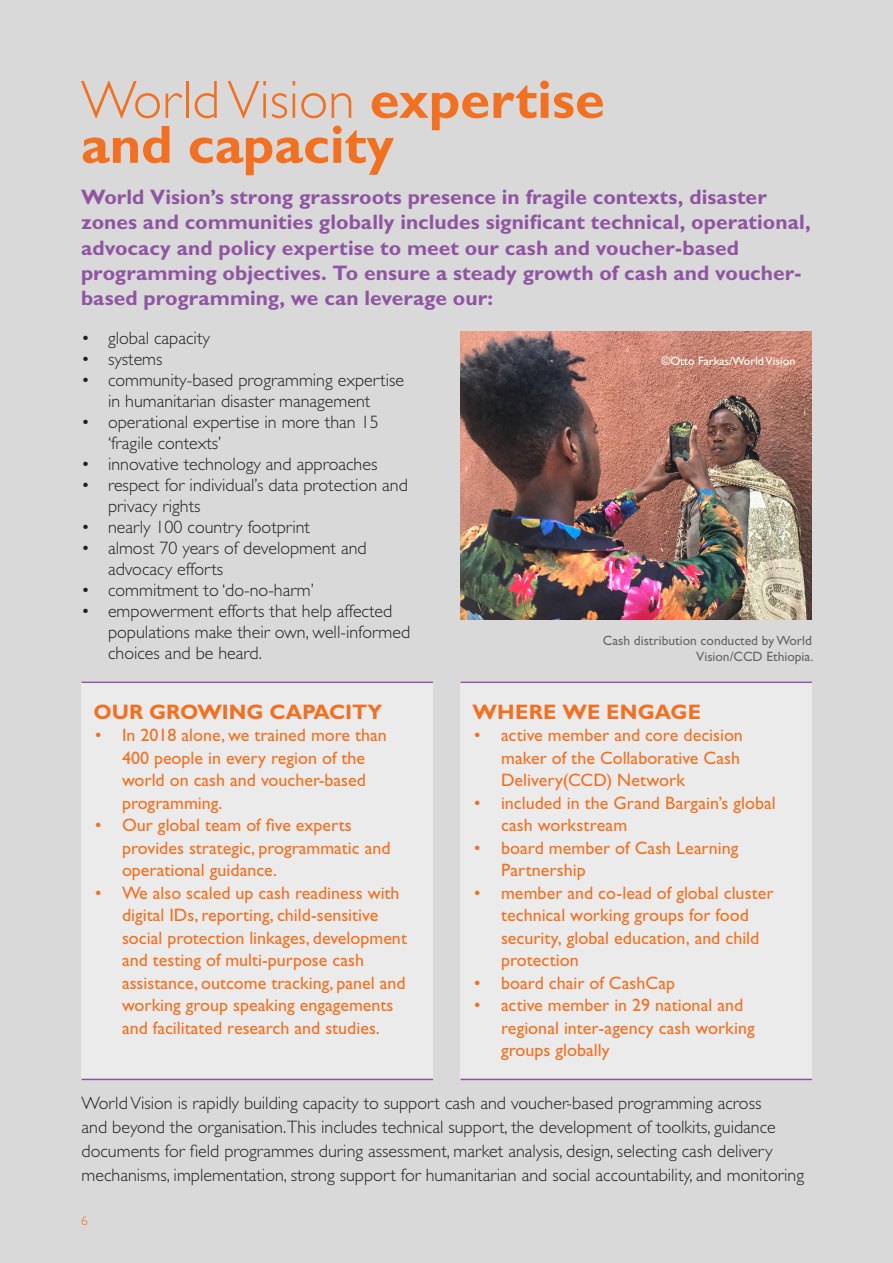
<style>
.page{position:relative;width:893px;height:1263px;background:#fff}
.page>*{position:absolute;margin:0;border:0;box-sizing:border-box;transform-origin:0 0}
.t1{font:700 54px/45px "Gill Sans Std";color:#f37021}
.t2{font:700 21px/25.2px "Gill Sans Std";color:#9055a2}
.t3{font:700 21px "Gill Sans Std";color:#f37021}
.t4{font:18px/22.5px "Gill Sans Std";color:#f37021}
.t5{font:300 18px/21px "Gill Sans Std";color:#231f20}
.t6{font:13.5px/16.2px "Gill Sans Std";color:#656666;text-align:right}
.t7{font:300 13.5px "Gill Sans Std";color:#f37021}
.t8{font:12px "Gill Sans Std";color:#fff}
.s1{font-weight:300}
</style>
<div class="page">
<div style="left:0;top:1px;width:893px;height:1262px;background:#d9d9d9"></div>
<img style="left:460px;top:331px;width:352px;height:289px">
<div style="left:82px;top:681px;width:351px;height:399px;background:#ebebeb"></div>
<div style="left:460px;top:681px;width:352px;height:399px;background:#ebebeb"></div>
<hr style="left:82px;top:1079px;width:351px;height:1px;background:#9055a2">
<hr style="left:460px;top:1079px;width:352px;height:1px;background:#9055a2">
<hr style="left:82px;top:681px;width:351px;height:2px;background:#9055a2">
<hr style="left:460px;top:681px;width:352px;height:2px;background:#9055a2">
<p class="t1" style="left:81px;top:77px;width:525px"><span class="s1">World Vision</span> expertise and capacity</p>
<p class="t2" style="left:81px;top:184px;width:731px">World Vision’s strong grassroots presence in fragile contexts, disaster zones and communities globally includes significant technical, operational, advocacy and policy expertise to meet our cash and voucher-based programming objectives. To ensure a steady growth of cash and voucher&shy;based programming, we can leverage our:</p>
<p class="t5" style="left:81px;top:327px;width:130px">• global capacity</p>
<p class="t5" style="left:81px;top:348px;width:83px">• systems</p>
<p class="t5" style="left:81px;top:369px;width:325px;text-align:center">• community-based programming expertise in humanitarian disaster management</p>
<p class="t5" style="left:108px;top:411px;width:272px;text-indent:-27px">• operational expertise in more than 15 ‘fragile contexts’</p>
<p class="t5" style="left:81px;top:453px;width:298px">• innovative technology and approaches</p>
<p class="t5" style="left:108px;top:474px;width:301px;text-indent:-27px">• respect for individual’s data protection and privacy rights</p>
<p class="t5" style="left:81px;top:516px;width:231px">• nearly 100 country footprint</p>
<p class="t5" style="left:108px;top:537px;width:260px;text-indent:-27px">• almost 70 years of development and advocacy efforts</p>
<p class="t5" style="left:81px;top:579px;width:234px">• commitment to ‘do-no-harm’</p>
<p class="t5" style="left:108px;top:600px;width:304px;text-indent:-27px">• empowerment efforts that help affected populations make their own, well-informed choices and be heard.</p>
<p class="t8" style="left:661px;top:354px;width:135px">©Otto Farkas/World Vision</p>
<p class="t6" style="left:603px;top:632px;width:212px">Cash distribution conducted by World<br>Vision/CCD Ethiopia.</p>
<p class="t3" style="left:94px;top:699px;width:290px">OUR GROWING CAPACITY</p>
<p class="t4" style="left:122px;top:724px;width:266px;text-indent:-27px">• In 2018 alone, we trained more than<br>400 people in every region of the world on cash and voucher-based programming.</p>
<p class="t4" style="left:122px;top:814px;width:270px;text-indent:-27px">• Our global team of five experts provides strategic, programmatic and operational guidance.</p>
<p class="t4" style="left:122px;top:882px;width:286px;text-indent:-27px">• We also scaled up cash readiness with digital IDs, reporting, child-sensitive social protection linkages, development and testing of multi-purpose cash assistance, outcome tracking, panel and working group speaking engagements and facilitated research and studies.</p>
<p class="t3" style="left:472px;top:699px;width:230px">WHERE WE ENGAGE</p>
<p class="t4" style="left:501px;top:724px;width:243px;text-indent:-27px">• active member and core decision maker of the Collaborative Cash<br>Delivery(CCD) Network</p>
<p class="t4" style="left:501px;top:792px;width:276px;text-indent:-27px">• included in the Grand Bargain’s global cash workstream</p>
<p class="t4" style="left:501px;top:837px;width:239px;text-indent:-27px">• board member of Cash Learning<br>Partnership</p>
<p class="t4" style="left:501px;top:882px;width:274px;text-indent:-27px">• member and co-lead of global cluster technical working groups for food security, global education, and child protection</p>
<p class="t4" style="left:474px;top:972px;width:203px">• board chair of CashCap</p>
<p class="t4" style="left:501px;top:994px;width:255px;text-indent:-27px">• active member in 29 national and regional inter-agency cash working groups globally</p>
<p class="t5" style="left:82px;top:1091px;width:724px;line-height:24px">World Vision is rapidly building capacity to support cash and voucher-based programming across<br>and beyond the organisation.This includes technical support, the development of toolkits, guidance documents for field programmes during assessment, market analysis, design, selecting cash delivery mechanisms, implementation, strong support for humanitarian and social accountability, and monitoring</p>
<p class="t7" style="left:81px;top:1213px;width:8px">6</p>
</div>
